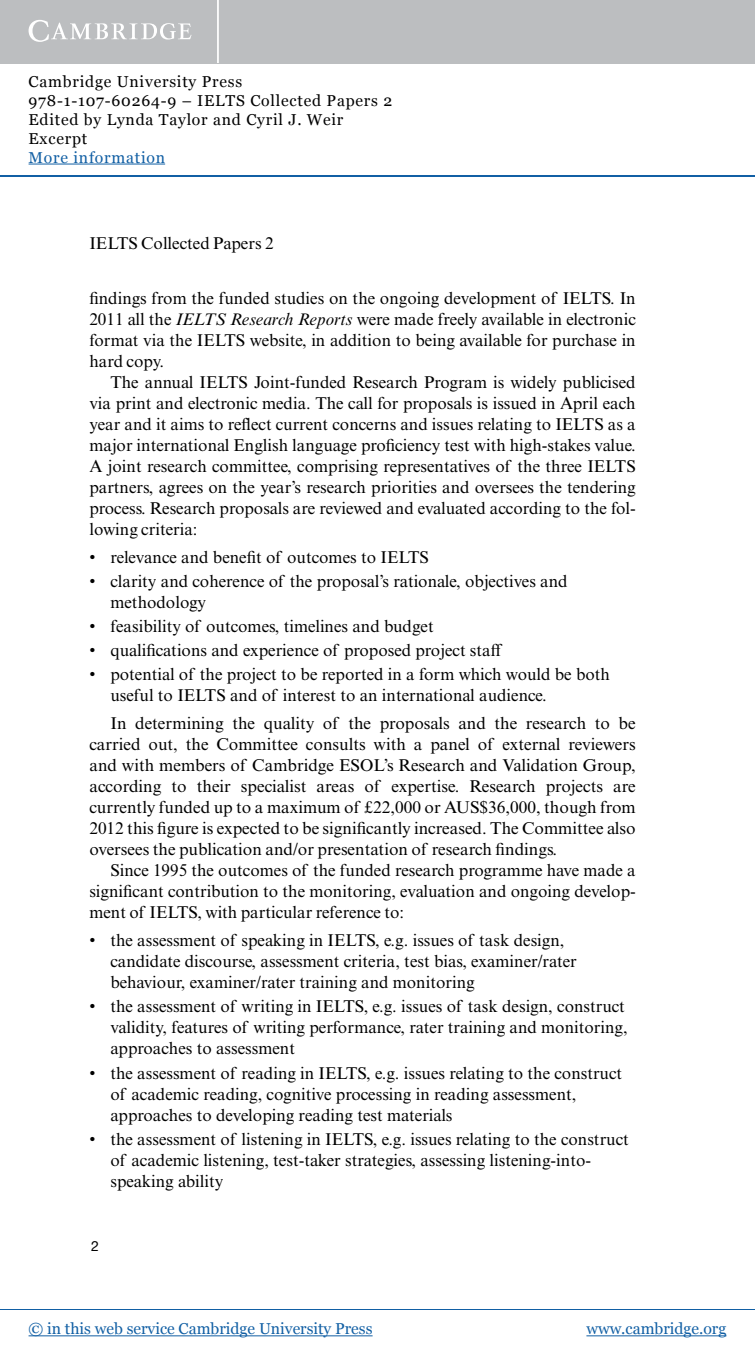
<style>
.page{position:relative;width:755px;height:1363px;background:#fff}
.page>*{position:absolute;margin:0;border:0;box-sizing:border-box;transform-origin:0 0}
.t1{font:17.15px/21px "Times NRMT Pro";color:#000}
.t2{font:15.75px/18.7px "Georgia";letter-spacing:.05em;color:#000}
.t3{font:15.75px "Georgia";color:#115fa4}
.t4{font:15.75px "Georgia";letter-spacing:.05em;color:#115fa4}
.t5{font:14px "Helvetica Neue LT Std";color:#000}
.s1{font-style:italic}
</style>
<div class="page">
<div style="left:0;top:0;width:754px;height:63px;background:#bcbec0"></div>
<hr style="left:217px;top:0;width:2px;height:63px;background:#fff">
<svg style="left:29px;top:20px;width:162px;height:22px"></svg>
<hr style="left:29px;top:164px;width:136px;height:1px;background:#115fa4">
<hr style="left:0;top:175px;width:754px;height:2px;background:#115fa4">
<hr style="left:0;top:1308px;width:754px;height:1px;background:#115fa4">
<hr style="left:29px;top:1335px;width:343px;height:1px;background:#115fa4">
<hr style="left:586px;top:1335px;width:139px;height:1px;background:#115fa4">
<p class="t2" style="left:29px;top:73px;width:365px">Cambridge University Press<br>978-1-107-60264-9 – IELTS Collected Papers 2<br>Edited by Lynda Taylor and Cyril J. Weir<br>Excerpt</p>
<p class="t4" style="left:29px;top:148px;width:138px">More information</p>
<p class="t1" style="left:89px;top:233px;width:185px">IELTS Collected Papers 2</p>
<p class="t1" style="left:89px;top:288px;width:547px;text-align:justify">findings from the funded studies on the ongoing development of IELTS. In 2011 all the <span class="s1">IELTS Research Reports</span> were made freely available in electronic format via the IELTS website, in addition to being available for purchase in hard copy.</p>
<p class="t1" style="left:89px;top:372px;width:547px;text-align:justify;text-indent:21px">The annual IELTS Joint- funded Research Program is widely publicised via print and electronic media. The call for proposals is issued in April each year and it aims to reflect current concerns and issues relating to IELTS as a major international English language proficiency test with high-stakes value.<br>A joint research committee, comprising representatives of the three IELTS partners, agrees on the year’s research priorities and oversees the tendering process. Research proposals are reviewed and evaluated according to the fol&shy;lowing criteria:</p>
<p class="t1" style="left:89px;top:547px;width:341px">• relevance and benefit of outcomes to IELTS</p>
<p class="t1" style="left:110px;top:571px;width:458px;text-indent:-21px">• clarity and coherence of the proposal’s rationale, objectives and methodology</p>
<p class="t1" style="left:89px;top:616px;width:345px">• feasibility of outcomes, timelines and budget</p>
<p class="t1" style="left:89px;top:640px;width:414px">• qualifications and experience of proposed project staff</p>
<p class="t1" style="left:110px;top:665px;width:500px;text-indent:-21px">• potential of the project to be reported in a form which would be both useful to IELTS and of interest to an international audience.</p>
<p class="t1" style="left:89px;top:713px;width:547px;text-align:justify;text-indent:21px">In determining the quality of the proposals and the research to be carried out, the Committee consults with a panel of external reviewers and with members of Cambridge ESOL’s Research and Validation Group, according to their specialist areas of expertise. Research projects are currently funded up to a maximum of £22,000 or AUS$36,000, though from 2012 this figure is expected to be significantly increased. The Committee also oversees the publication and/or presentation of research findings.</p>
<p class="t1" style="left:89px;top:860px;width:547px;text-align:justify;text-indent:21px">Since 1995 the outcomes of the funded research programme have made a significant contribution to the monitoring, evaluation and ongoing develop&shy;ment of IELTS, with particular reference to:</p>
<p class="t1" style="left:110px;top:930px;width:467px;text-indent:-21px">• the assessment of speaking in IELTS, e.g. issues of task design, candidate discourse, assessment criteria, test bias, examiner/rater behaviour, examiner/rater training and monitoring</p>
<p class="t1" style="left:110px;top:997px;width:518px;text-indent:-21px">• the assessment of writing in IELTS, e.g. issues of task design, construct validity, features of writing performance, rater training and monitoring, approaches to assessment</p>
<p class="t1" style="left:110px;top:1063px;width:513px;text-indent:-21px">• the assessment of reading in IELTS, e.g. issues relating to the construct of academic reading, cognitive processing in reading assessment, approaches to developing reading test materials</p>
<p class="t1" style="left:110px;top:1129px;width:519px;text-indent:-21px">• the assessment of listening in IELTS, e.g. issues relating to the construct of academic listening, test-taker strategies, assessing listening- into&shy;speaking ability</p>
<p class="t5" style="left:91px;top:1237px;width:9px">2</p>
<p class="t3" style="left:29px;top:1319px;width:345px">© in this web service Cambridge University Press</p>
<p class="t3" style="left:586px;top:1319px;width:141px">www.cambridge.org</p>
</div>
